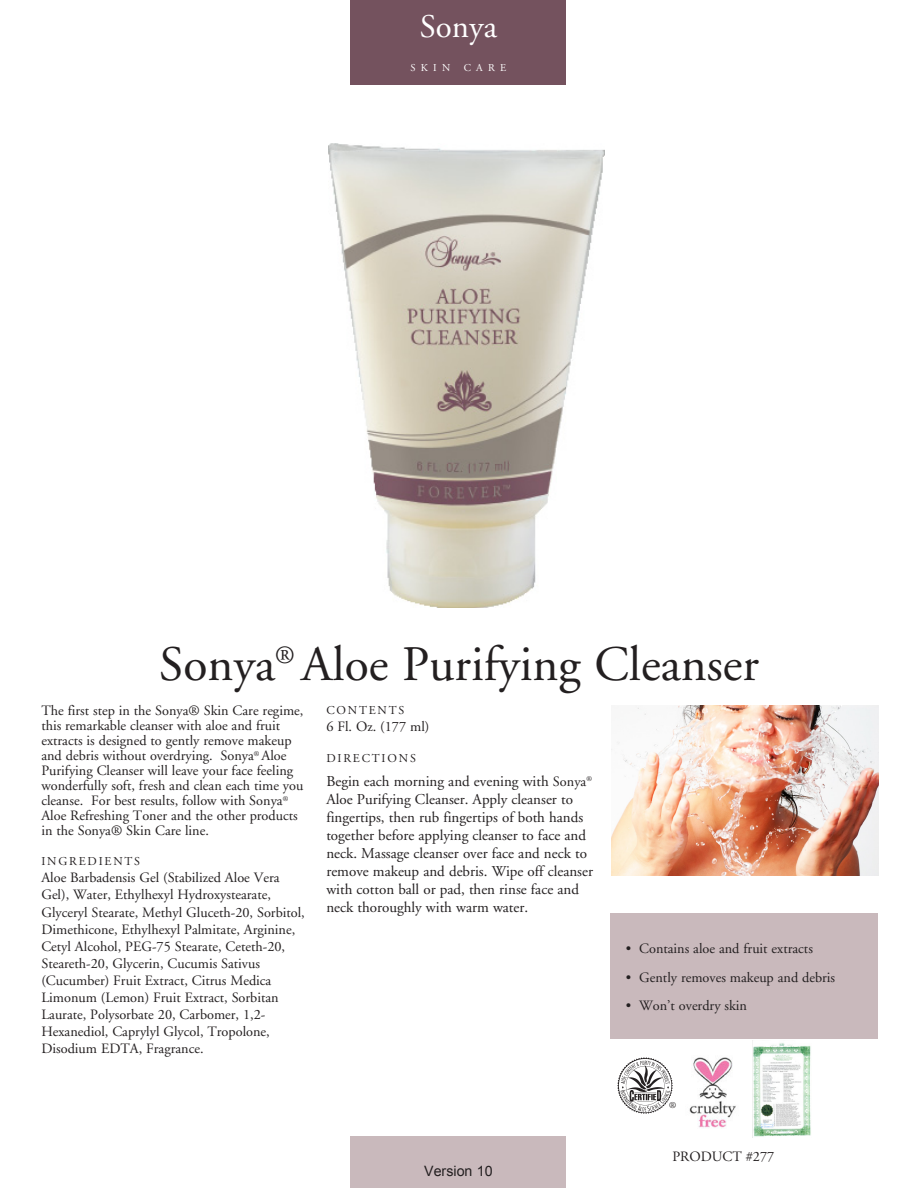
<style>
.page{position:relative;width:918px;height:1188px;background:#fff}
.page>*{position:absolute;margin:0;border:0;box-sizing:border-box;transform-origin:0 0}
.t1{font:49.5px "Adobe Garamond";color:#231f20}
.t2{font:33px "Adobe Garamond";color:#fff}
.t3{font:15px/18px "Adobe Garamond";color:#231f20}
.Key_Points{font:14.25px/17.1px "Adobe Garamond";color:#231f20}
.t4{font:14.25px "Arial";color:#231f20}
.Key_Points-2{font:12px "Adobe Garamond";letter-spacing:.15em;color:#231f20}
.t5{font:10.5px "Adobe Garamond";letter-spacing:.5em;color:#fff}
.t6{font:9px "Adobe Garamond";color:#231f20}
.s1{font-size:14.25px}
</style>
<div class="page">
<div style="left:350px;top:0;width:216px;height:84px;background:#74525e"></div>
<img style="left:328px;top:143px;width:276px;height:464px">
<img style="left:612px;top:706px;width:266px;height:169px">
<div style="left:611px;top:914px;width:267px;height:125px;background:#c9b9bc"></div>
<div style="left:351px;top:1137px;width:215px;height:51px;background:#c9b9bc"></div>
<img style="left:689px;top:1057px;width:47px;height:71px">
<img style="left:617px;top:1058px;width:55px;height:55px">
<img style="left:752px;top:1041px;width:59px;height:97px">
<p class="t2" style="left:420px;top:9px;width:79px">Sonya</p>
<p class="t5" style="left:411px;top:62px;width:41px">SKIN</p>
<p class="t5" style="left:464px;top:62px;width:44px">CARE</p>
<p class="t1" style="left:159px;top:637px;width:601px">Sonya<sup>®</sup> Aloe Purifying Cleanser</p>
<p class="Key_Points" style="left:41px;top:704px;width:264px;line-height:15px">The first step in the Sonya® Skin Care regime, this remarkable cleanser with aloe and fruit extracts is designed to gently remove makeup and debris without overdrying. Sonya<sup>®</sup> Aloe Purifying Cleanser will leave your face feeling wonderfully soft, fresh and clean each time you cleanse. For best results, follow with Sonya<sup>® </sup>Aloe Refreshing Toner and the other products in the Sonya® Skin Care line.</p>
<p class="Key_Points-2" style="left:41px;top:855px;width:100px">INGREDIENTS</p>
<p class="Key_Points" style="left:41px;top:870px;width:265px">Aloe Barbadensis Gel (Stabilized Aloe Vera Gel), Water, Ethylhexyl Hydroxystearate, Glyceryl Stearate, Methyl Gluceth-20, Sorbitol, Dimethicone, Ethylhexyl Palmitate, Arginine, Cetyl Alcohol, PEG-75 Stearate, Ceteth-20, Steareth-20, Glycerin, Cucumis Sativus</p>
<p class="Key_Points" style="left:41px;top:972px;width:239px">(Cucumber) Fruit Extract, Citrus Medica Limonum (Lemon) Fruit Extract, Sorbitan Laurate, Polysorbate 20, Carbomer, 1,2- Hexanediol, Caprylyl Glycol, Tropolone, Disodium EDTA, Fragrance.</p>
<p class="Key_Points-2" style="left:326px;top:703px;width:79px">CONTENTS</p>
<p class="Key_Points" style="left:326px;top:718px;width:105px">6 Fl. Oz. (177 ml)</p>
<p class="Key_Points-2" style="left:326px;top:752px;width:91px">DIRECTIONS</p>
<p class="t3" style="left:326px;top:772px;width:268px">Begin each morning and evening with <span class="s1">Sonya</span><sup>® </sup>Aloe Purifying Cleanser. Apply cleanser to fingertips, then rub fingertips of both hands together before applying cleanser to face and neck. Massage cleanser over face and neck to remove makeup and debris. Wipe off cleanser with cotton ball or pad, then rinse face and neck thoroughly with warm water.</p>
<p class="Key_Points" style="left:626px;top:940px;width:189px">• Contains aloe and fruit extracts</p>
<p class="Key_Points" style="left:626px;top:969px;width:211px">• Gently removes makeup and debris</p>
<p class="Key_Points" style="left:626px;top:998px;width:123px">• Won’t overdry skin</p>
<p class="t6" style="left:669px;top:1100px;width:9px">®</p>
<p class="t4" style="left:424px;top:1161px;width:70px">Version 10</p>
<p class="Key_Points" style="left:672px;top:1148px;width:103px">PRODUCT #277</p>
</div>
